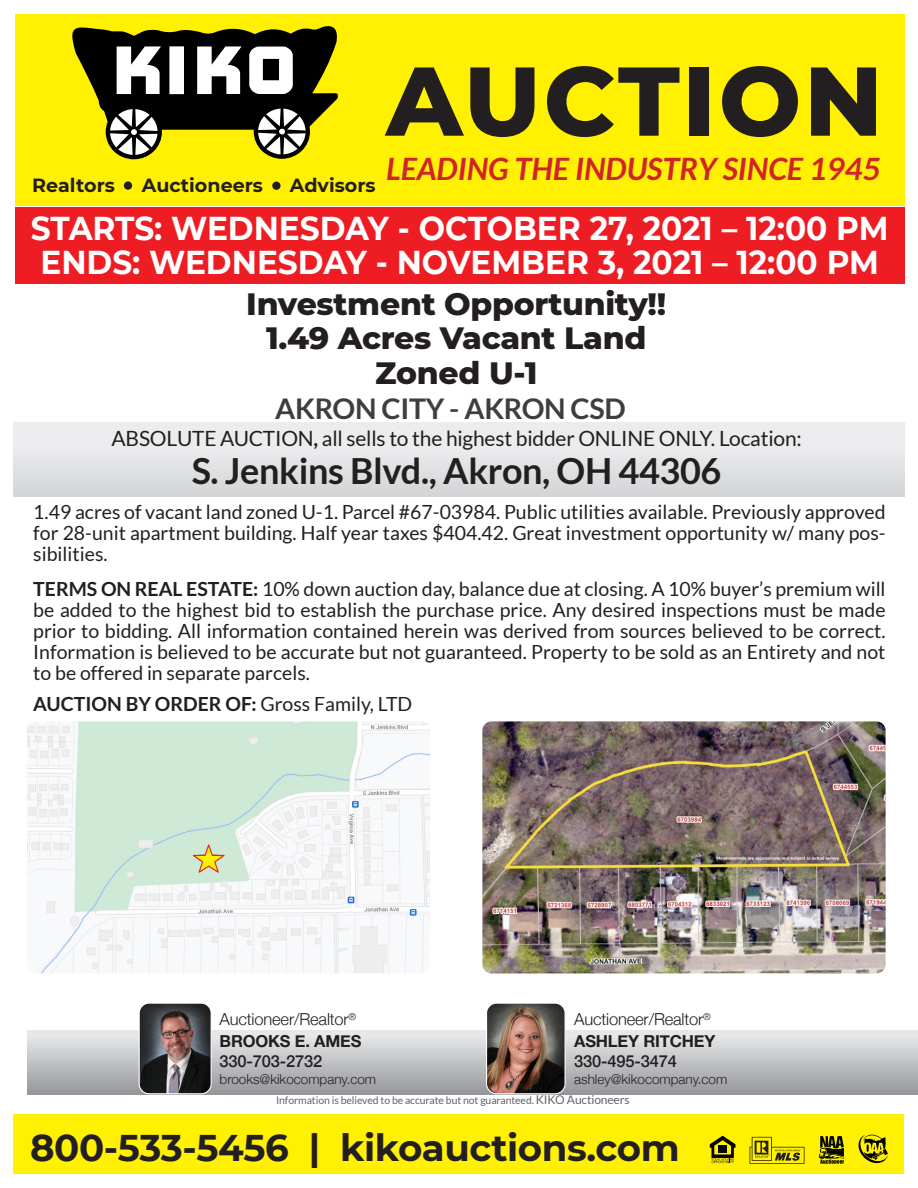
<style>
.page{position:relative;width:918px;height:1188px;background:#fff}
.page>*{position:absolute;margin:0;border:0;box-sizing:border-box;transform-origin:0 0}
.t1{font:800 97.5px "Montserrat";letter-spacing:.03em;color:#231f20}
.t2{font:700 37.2px "Montserrat";letter-spacing:-.01em;color:#231f20}
.t3{font:700 36px "Lato";letter-spacing:-.01em;color:#231f20}
.t4{font:700 33px "Montserrat";color:#fff;scale:.95 1}
.t5{font:800 31.5px "Montserrat";letter-spacing:-.01em;color:#231f20}
.t6{font:italic 700 30.9px "Lato";color:#d1232a}
.t7{font:700 28.5px "Lato";letter-spacing:-.01em;color:#3e3e3f}
.t8{font:21px "Lato";letter-spacing:-.01em;color:#231f20}
.t9{font:19.5px/21px "Lato";color:#231f20;text-align:justify}
.t10{font:700 19.5px "Lato";color:#231f20}
.t11{font:700 19.05px "Montserrat";color:#231f20}
.t12{font:300 16.5px "Helvetica Neue";letter-spacing:-.01em;color:#231f20}
.t13{font:700 16.5px "Helvetica Neue";letter-spacing:-.01em;color:#231f20}
.t14{font:500 16.5px "Helvetica Neue";letter-spacing:-.01em;color:#231f20}
.t15{font:300 13.5px "Helvetica Neue";color:#231f20}
.t16{font:10.5px "Lato";letter-spacing:-.01em;color:#636366}
.s1{font-weight:700}
.s2{font-weight:400}
.s3{font-size:12px}
</style>
<div class="page">
<div style="left:27px;top:1030px;width:891px;height:64px;background:linear-gradient(to bottom,#edeef0,#97989c)"></div>
<img style="left:139px;top:1005px;width:72px;height:89px">
<div style="left:139px;top:1003px;width:73px;height:91px;border:1px solid #fff;border-radius:10px"></div>
<img style="left:487px;top:1005px;width:78px;height:89px">
<div style="left:486px;top:1003px;width:80px;height:91px;border:1px solid #fff;border-radius:10px"></div>
<div style="left:14px;top:422px;width:890px;height:75px;background:linear-gradient(to bottom,#f2f2f3,#d5d6d8)"></div>
<div style="left:15px;top:208px;width:889px;height:76px;background:#ee1d23"></div>
<div style="left:14px;top:1114px;width:890px;height:60px;background:#fff101"></div>
<svg style="left:710px;top:1136px;width:25px;height:27px"></svg>
<svg style="left:750px;top:1137px;width:54px;height:27px"></svg>
<svg style="left:818px;top:1136px;width:26px;height:28px"></svg>
<svg style="left:859px;top:1135px;width:29px;height:29px"></svg>
<img style="left:27px;top:721px;width:403px;height:252px">
<img style="left:482px;top:721px;width:404px;height:252px">
<div style="left:15px;top:14px;width:889px;height:192px;background:#fff101"></div>
<svg style="left:72px;top:26px;width:266px;height:133px"></svg>
<div style="left:124px;top:181px;width:8px;height:9px;background:#231f20;border-radius:50%"></div>
<div style="left:272px;top:182px;width:9px;height:8px;background:#231f20;border-radius:50%"></div>
<p class="t11" style="left:32px;top:171px;width:84px">Realtors</p>
<p class="t11" style="left:142px;top:171px;width:123px">Auctioneers</p>
<p class="t11" style="left:290px;top:171px;width:87px">Advisors</p>
<p class="t1" style="left:386px;top:30px;width:498px">AUCTION</p>
<p class="t6" style="left:386px;top:151px;width:496px">LEADING THE INDUSTRY SINCE 1945</p>
<p class="t4" style="left:31px;top:204px;width:904px">STARTS: WEDNESDAY - OCTOBER 27, 2021 – 12:00 PM</p>
<p class="t4" style="left:40px;top:239px;width:884px">ENDS: WEDNESDAY - NOVEMBER 3, 2021 – 12:00 PM</p>
<p class="t5" style="left:246px;top:281px;width:421px">Investment Opportunity!!</p>
<p class="t5" style="left:266px;top:315px;width:382px">1.49 Acres Vacant Land</p>
<p class="t5" style="left:375px;top:350px;width:164px">Zoned U-1</p>
<p class="t7" style="left:275px;top:393px;width:352px">AKRON CITY - AKRON CSD</p>
<p class="t8" style="left:112px;top:427px;width:692px">ABSOLUTE AUCTION<span class="s1">,</span> all sells to the highest bidder ONLINE ONLY. Location:</p>
<p class="t3" style="left:192px;top:450px;width:531px">S. Jenkins Blvd., Akron, OH 44306</p>
<p class="t9" style="left:33px;top:501px;width:854px">1.49 acres of vacant land zoned U-1. Parcel #67-03984. Public utilities available. Previously approved for 28-unit apartment building. Half year taxes $404.42. Great investment opportunity w/ many pos&shy;sibilities.</p>
<p class="t9" style="left:33px;top:578px;width:854px"><span class="s1">TERMS ON REAL ESTATE:</span> 10% down auction day, balance due at closing. A 10% buyer’s premium will be added to the highest bid to establish the purchase price. Any desired inspections must be made prior to bidding. All information contained herein was derived from sources believed to be correct.<br>Information is believed to be accurate but not guaranteed. Property to be sold as an Entirety and not to be offered in separate parcels.</p>
<p class="t10" style="left:33px;top:693px;width:380px">AUCTION BY ORDER OF: <span class="s2">Gross Family, LTD</span></p>
<p class="t12" style="left:220px;top:1006px;width:138px">Auctioneer/Realtor<sup>®</sup></p>
<p class="t13" style="left:220px;top:1028px;width:143px">BROOKS E. AMES</p>
<p class="t14" style="left:220px;top:1048px;width:104px">330-703-2732</p>
<p class="t15" style="left:220px;top:1068px;width:158px">brooks@kikocompany.com</p>
<p class="t12" style="left:574px;top:1006px;width:138px">Auctioneer/Realtor<sup>®</sup></p>
<p class="t13" style="left:574px;top:1028px;width:143px">ASHLEY RITCHEY</p>
<p class="t14" style="left:574px;top:1048px;width:104px">330-495-3474</p>
<p class="t15" style="left:574px;top:1068px;width:155px">ashley@kikocompany.com</p>
<p class="t16" style="left:276px;top:1095px;width:355px">Information is believed to be accurate but not guaranteed. <span class="s3">KIKO Auctioneers</span></p>
<p class="t2" style="left:30px;top:1121px;width:651px">800-533-5456 | kikoauctions.com</p>
</div>
